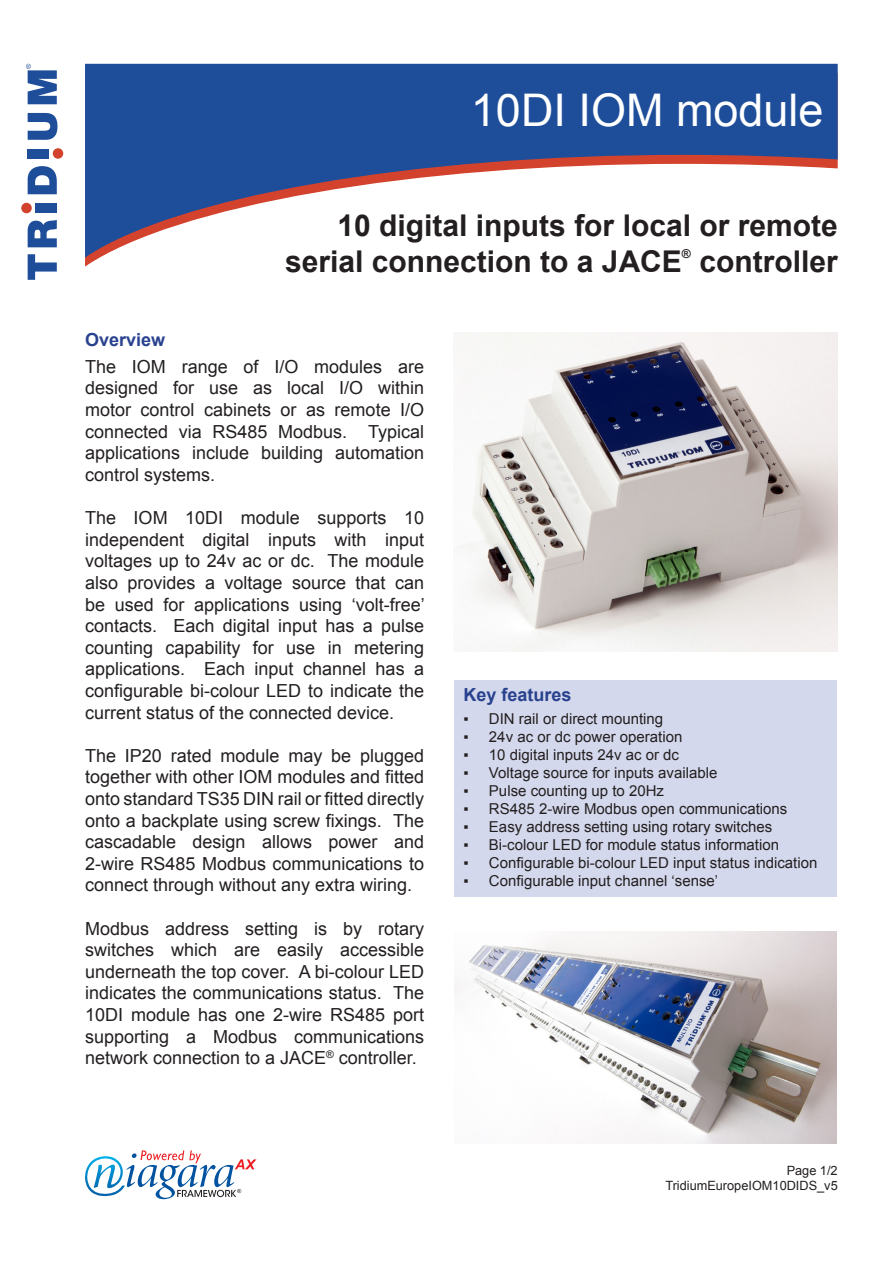
<style>
.page{position:relative;width:893px;height:1263px;background:#fff}
.page>*{position:absolute;margin:0;border:0;box-sizing:border-box;transform-origin:0 0}
.t1{font:45px "Arial";color:#fff}
.t2{font:700 30px "Arial";color:#231f20}
.t3{font:18px/21.6px "Arial";color:#231f20;text-align:justify}
.t4{font:700 18px "Arial";color:#29428f}
.t5{font:15px "Arial";color:#231f20}
.t6{font:12.75px "Arial";color:#231f20}
.t7{font:700 12.3px "Arial";color:#231f20}
</style>
<div class="page">
<svg style="left:85px;top:1150px;width:171px;height:49px"></svg>
<svg style="left:85px;top:63px;width:753px;height:196px"></svg>
<svg style="left:28px;top:254px;width:29px;height:26px"></svg>
<svg style="left:28px;top:220px;width:29px;height:27px"></svg>
<div style="left:35px;top:204px;width:22px;height:9px;background:#1e4d99"></div>
<svg style="left:28px;top:166px;width:29px;height:28px"></svg>
<div style="left:28px;top:149px;width:21px;height:9px;background:#1e4d99"></div>
<svg style="left:28px;top:113px;width:29px;height:27px"></svg>
<div style="left:21px;top:203px;width:11px;height:10px;background:#d3422c;border-radius:50%"></div>
<div style="left:53px;top:148px;width:10px;height:11px;background:#d3422c;border-radius:50%"></div>
<svg style="left:26px;top:64px;width:31px;height:40px"></svg>
<img style="left:454px;top:333px;width:384px;height:319px">
<div style="left:454px;top:681px;width:383px;height:216px;background:#d4d8ec"></div>
<img style="left:454px;top:932px;width:383px;height:212px">
<p class="t1" style="left:471px;top:81px;width:354px">10DI IOM module</p>
<p class="t2" style="left:338px;top:206px;width:502px">10 digital inputs for local or remote</p>
<p class="t2" style="left:285px;top:242px;width:398px">serial connection to a JACE</p>
<p class="t7" style="left:682px;top:245px;width:11px">®</p>
<p class="t2" style="left:699px;top:242px;width:140px">controller</p>
<p class="t4" style="left:85px;top:327px;width:82px">Overview</p>
<p class="t3" style="left:85px;top:356px;width:341px">The IOM range of I/O modules are designed for use as local I/O within motor control cabinets or as remote I/O connected via RS485 Modbus. Typical applications include building automation control systems.</p>
<p class="t3" style="left:85px;top:507px;width:341px">The IOM 10DI module supports 10 independent digital inputs with input voltages up to 24v ac or dc. The module also provides a voltage source that can be used for applications using ‘volt-free’ contacts. Each digital input has a pulse counting capability for use in metering applications. Each input channel has a configurable bi-colour LED to indicate the current status of the connected device.</p>
<p class="t3" style="left:85px;top:745px;width:341px">The IP20 rated module may be plugged together with other IOM modules and fitted onto standard TS35 DIN rail or fitted directly onto a backplate using screw fixings. The cascadable design allows power and 2-wire RS485 Modbus communications to connect through without any extra wiring.</p>
<p class="t3" style="left:85px;top:917px;width:341px">Modbus address setting is by rotary switches which are easily accessible underneath the top cover. A bi-colour LED indicates the communications status. The 10DI module has one 2-wire RS485 port supporting a Modbus communications network connection to a JACE<sup>®</sup> controller.</p>
<p class="t4" style="left:463px;top:683px;width:110px">Key features</p>
<p class="t5" style="left:463px;top:709px;width:201px">▪ DIN rail or direct mounting</p>
<p class="t5" style="left:463px;top:727px;width:220px">▪ 24v ac or dc power operation</p>
<p class="t5" style="left:463px;top:745px;width:217px">▪ 10 digital inputs 24v ac or dc</p>
<p class="t5" style="left:463px;top:763px;width:255px">▪ Voltage source for inputs available</p>
<p class="t5" style="left:463px;top:781px;width:202px">▪ Pulse counting up to 20Hz</p>
<p class="t5" style="left:463px;top:799px;width:325px">▪ RS485 2-wire Modbus open communications</p>
<p class="t5" style="left:463px;top:817px;width:310px">▪ Easy address setting using rotary switches</p>
<p class="t5" style="left:463px;top:835px;width:317px">▪ Bi-colour LED for module status information</p>
<p class="t5" style="left:463px;top:853px;width:355px">▪ Configurable bi-colour LED input status indication</p>
<p class="t5" style="left:463px;top:871px;width:256px">▪ Configurable input channel ‘sense’</p>
<p class="t6" style="left:787px;top:1162px;width:53px">Page 1/2</p>
<p class="t6" style="left:665px;top:1177px;width:174px">TridiumEuropeIOM10DIDS_v5</p>
</div>
